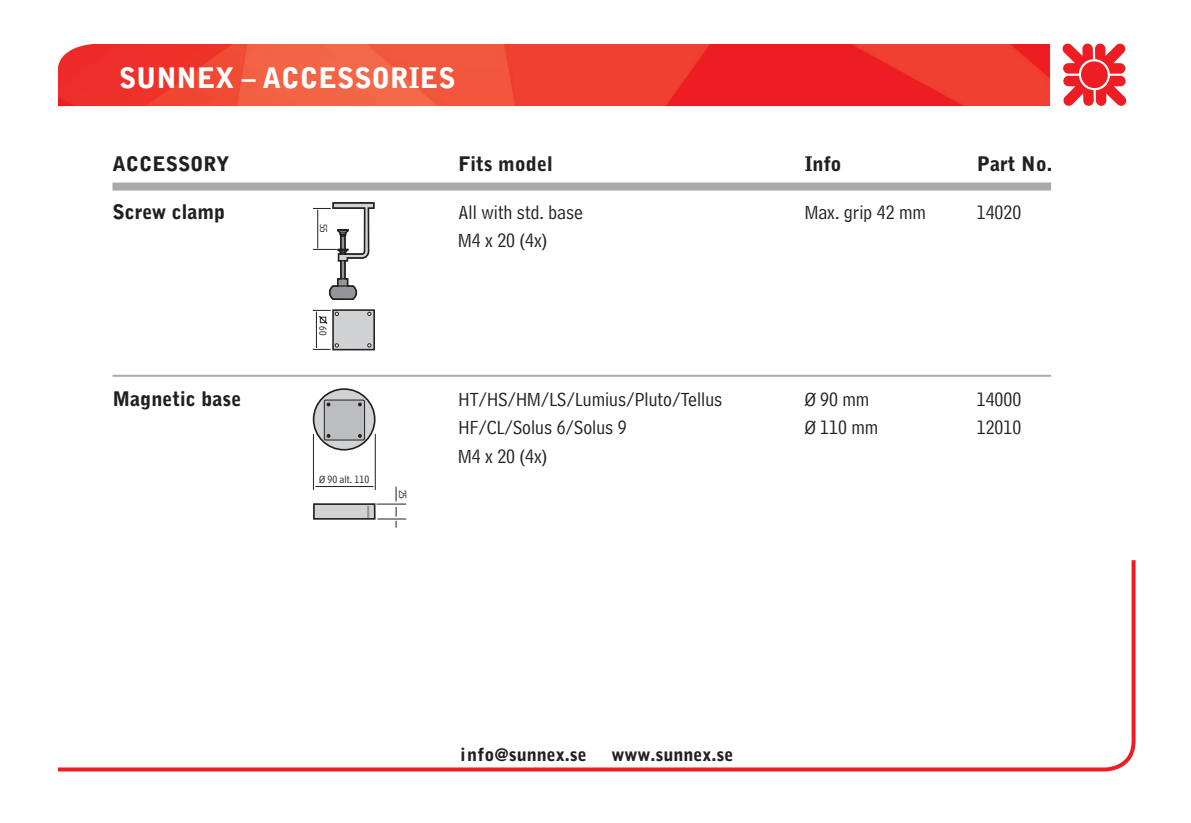
<style>
.page{position:relative;width:1191px;height:823px;background:#fff}
.page>*{position:absolute;margin:0;border:0;box-sizing:border-box;transform-origin:0 0}
.t1{font:900 28px "Bell Gothic";color:#fff}
.t2{font:20px "Bell Centennial Address";color:#231f20}
.t3{font:900 20px "Bell Gothic";color:#231f20}
.t4{font:900 18px "Bell Gothic Std";color:#231f20}
.t5{font:11px "Bell Centennial Address";color:#231f20}
.t6{font:10.8px "Bell Centennial Address";color:#231f20}
.t7{font:10.4px "Bell Centennial Address";color:#231f20}
</style>
<div class="page">
<img style="left:58px;top:44px;width:992px;height:62px">
<div style="left:333px;top:310px;width:41px;height:39px;background:#d1d2d4"></div>
<div style="left:332px;top:309px;width:43px;height:41px;border:2px solid #231f20"></div>
<hr style="left:316px;top:312px;width:1px;height:35px;background:#231f20">
<svg style="left:367px;top:312px;width:4px;height:3px"></svg>
<svg style="left:313px;top:343px;width:26px;height:7px"></svg>
<svg style="left:367px;top:343px;width:4px;height:4px"></svg>
<svg style="left:313px;top:202px;width:62px;height:98px"></svg>
<svg style="left:313px;top:310px;width:26px;height:14px"></svg>
<div style="left:112px;top:182px;width:939px;height:8px;background:#a8a9ad"></div>
<hr style="left:112px;top:374px;width:939px;height:2px;background:#a8a9ad">
<svg style="left:313px;top:389px;width:62px;height:60px"></svg>
<div style="left:313px;top:388px;width:62px;height:62px;border:2px solid #231f20;border-radius:50%"></div>
<hr style="left:376px;top:503px;width:30px;height:1px;background:#231f20">
<hr style="left:313px;top:433px;width:1px;height:56px;background:#231f20">
<hr style="left:375px;top:433px;width:1px;height:56px;background:#231f20">
<hr style="left:315px;top:486px;width:58px;height:1px;background:#231f20">
<div style="left:314px;top:504px;width:61px;height:14px;background:#d1d2d4"></div>
<div style="left:313px;top:503px;width:62px;height:16px;border:2px solid #231f20"></div>
<svg style="left:367px;top:506px;width:2px;height:10px"></svg>
<div style="left:324px;top:400px;width:40px;height:40px;background:#bcbdc0;border-radius:2px"></div>
<div style="left:324px;top:399px;width:41px;height:41px;border:1px solid #231f20;border-radius:2px"></div>
<svg style="left:326px;top:402px;width:4px;height:4px"></svg>
<svg style="left:358px;top:402px;width:4px;height:4px"></svg>
<svg style="left:358px;top:434px;width:4px;height:3px"></svg>
<svg style="left:377px;top:486px;width:29px;height:41px"></svg>
<svg style="left:1062px;top:43px;width:64px;height:63px"></svg>
<svg style="left:58px;top:560px;width:1077px;height:211px"></svg>
<h1 class="t1" style="left:119px;top:62px;width:338px">SUNNEX – ACCESSORIES</h1>
<p class="t3" style="left:112px;top:152px;width:119px">ACCESSORY</p>
<p class="t3" style="left:458px;top:152px;width:95px">Fits model</p>
<p class="t3" style="left:804px;top:152px;width:38px">Info</p>
<p class="t3" style="left:976px;top:152px;width:77px">Part No.</p>
<p class="t3" style="left:112px;top:200px;width:114px">Screw clamp</p>
<p class="t2" style="left:458px;top:201px;width:126px">All with std. base</p>
<p class="t2" style="left:804px;top:201px;width:123px">Max. grip 42 mm</p>
<p class="t2" style="left:976px;top:201px;width:46px">14020</p>
<p class="t7" style="left:330px;top:224px;width:11px;rotate:90deg">55</p>
<p class="t2" style="left:458px;top:229px;width:91px">M4 x 20 (4x)</p>
<p class="t7" style="left:329px;top:326px;width:11px;rotate:90deg">60</p>
<p class="t3" style="left:112px;top:387px;width:130px">Magnetic base</p>
<p class="t2" style="left:458px;top:387px;width:265px">HT/HS/HM/LS/Lumius/Pluto/Tellus</p>
<p class="t2" style="left:804px;top:387px;width:66px">Ø 90 mm</p>
<p class="t2" style="left:976px;top:387px;width:46px">14000</p>
<p class="t2" style="left:458px;top:415px;width:170px">HF/CL/Solus 6/Solus 9</p>
<p class="t2" style="left:804px;top:415px;width:75px">Ø 110 mm</p>
<p class="t2" style="left:976px;top:415px;width:46px">12010</p>
<p class="t6" style="left:319px;top:473px;width:52px">Ø 90 alt. 110</p>
<p class="t5" style="left:409px;top:489px;width:11px;rotate:90deg">25</p>
<p class="t2" style="left:458px;top:444px;width:91px">M4 x 20 (4x)</p>
<p class="t4" style="left:460px;top:743px;width:128px">info@sunnex.se</p>
<p class="t4" style="left:611px;top:743px;width:124px">www.sunnex.se</p>
</div>
